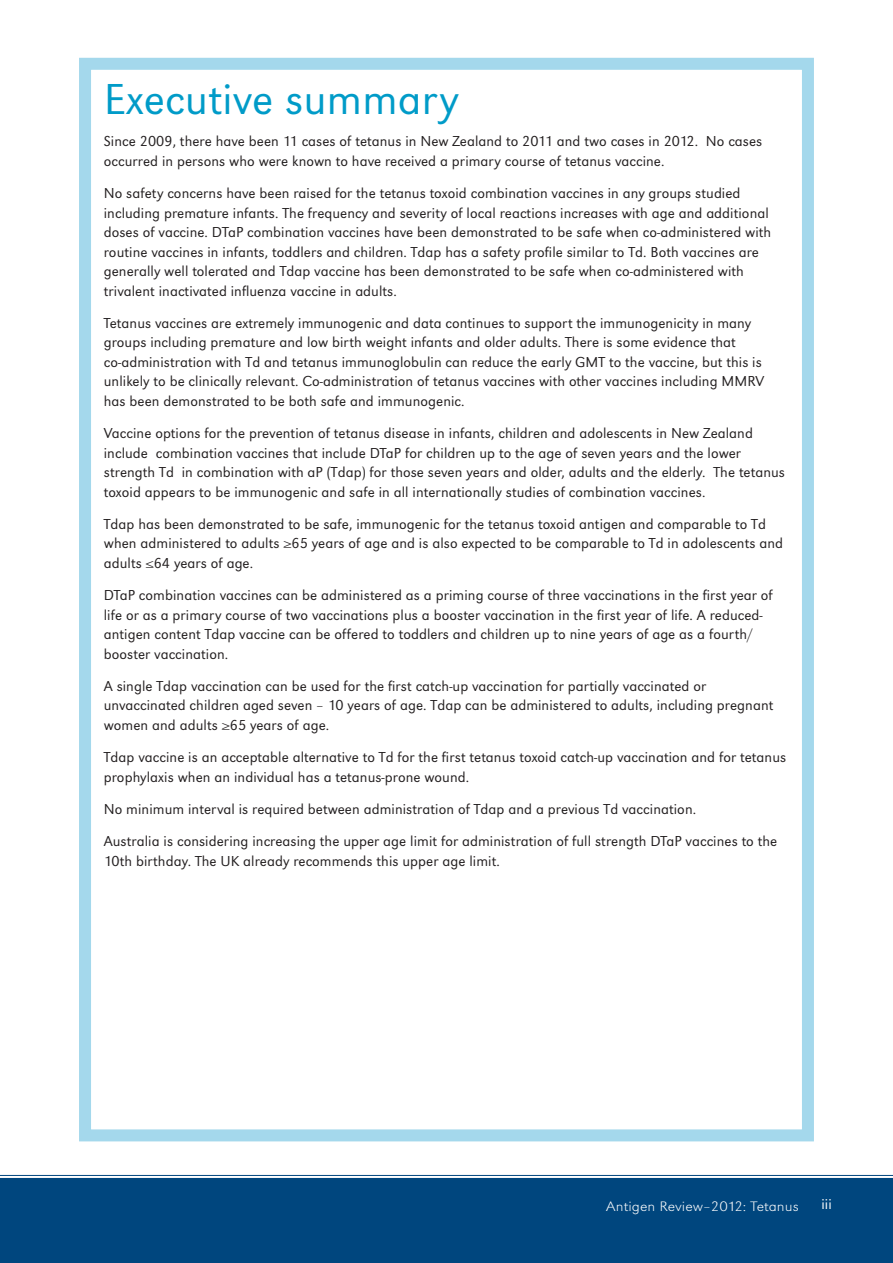
<style>
.page{position:relative;width:893px;height:1263px;background:#fff}
.page>*{position:absolute;margin:0;border:0;box-sizing:border-box;transform-origin:0 0}
.t1{font:300 45px "Grot Macron";letter-spacing:.005em;color:#009bc8}
.t2{font:300 15px/19.5px "Grot Macron";letter-spacing:.005em;color:#231f20}
.t3{font:300 15px "Grot Macron";color:#fff}
.t4{font:14.25px "Grot Macron Extra Lt";letter-spacing:.005em;color:#fff;scale:1.12 1}
</style>
<div class="page">
<div style="left:0;top:1178px;width:893px;height:85px;background:#00467e"></div>
<hr style="left:0;top:1175px;width:893px;height:1px;background:#00467e">
<div style="left:79px;top:58px;width:735px;height:1083px;border:12px solid #a4d8ec"></div>
<h1 class="t1" style="left:104px;top:74px;width:356px">Executive summary</h1>
<p class="t2" style="left:104px;top:132px;width:660px">Since 2009, there have been 11 cases of tetanus in New Zealand to 2011 and two cases in 2012. No cases occurred in persons who were known to have received a primary course of tetanus vaccine.</p>
<p class="t2" style="left:104px;top:184px;width:669px">No safety concerns have been raised for the tetanus toxoid combination vaccines in any groups studied including premature infants. The frequency and severity of local reactions increases with age and additional doses of vaccine. DTaP combination vaccines have been demonstrated to be safe when co-administered with routine vaccines in infants, toddlers and children. Tdap has a safety profile similar to Td. Both vaccines are generally well tolerated and Tdap vaccine has been demonstrated to be safe when co-administered with trivalent inactivated influenza vaccine in adults.</p>
<p class="t2" style="left:104px;top:313px;width:662px">Tetanus vaccines are extremely immunogenic and data continues to support the immunogenicity in many groups including premature and low birth weight infants and older adults. There is some evidence that co-administration with Td and tetanus immunoglobulin can reduce the early GMT to the vaccine, but this is unlikely to be clinically relevant. Co-administration of tetanus vaccines with other vaccines including MMRV has been demonstrated to be both safe and immunogenic.</p>
<p class="t2" style="left:104px;top:424px;width:683px">Vaccine options for the prevention of tetanus disease in infants, children and adolescents in New Zealand include combination vaccines that include DTaP for children up to the age of seven years and the lower strength Td in combination with aP (Tdap) for those seven years and older, adults and the elderly. The tetanus toxoid appears to be immunogenic and safe in all internationally studies of combination vaccines.</p>
<p class="t2" style="left:104px;top:514px;width:681px">Tdap has been demonstrated to be safe, immunogenic for the tetanus toxoid antigen and comparable to Td when administered to adults ≥65 years of age and is also expected to be comparable to Td in adolescents and adults ≤64 years of age.</p>
<p class="t2" style="left:104px;top:586px;width:670px">DTaP combination vaccines can be administered as a priming course of three vaccinations in the first year of life or as a primary course of two vaccinations plus a booster vaccination in the first year of life. A reduced&shy;antigen content Tdap vaccine can be offered to toddlers and children up to nine years of age as a fourth/ booster vaccination.</p>
<p class="t2" style="left:104px;top:676px;width:671px">A single Tdap vaccination can be used for the first catch-up vaccination for partially vaccinated or unvaccinated children aged seven – 10 years of age. Tdap can be administered to adults, including pregnant women and adults ≥65 years of age.</p>
<p class="t2" style="left:104px;top:748px;width:684px">Tdap vaccine is an acceptable alternative to Td for the first tetanus toxoid catch-up vaccination and for tetanus prophylaxis when an individual has a tetanus-prone wound.</p>
<p class="t2" style="left:104px;top:793px;width:675px;line-height:32.2px">No minimum interval is required between administration of Tdap and a previous Td vaccination.<br>Australia is considering increasing the upper age limit for administration of full strength DTaP vaccines to the</p>
<p class="t2" style="left:104px;top:851px;width:397px">10th birthday. The UK already recommends this upper age limit.</p>
<p class="t4" style="left:606px;top:1197px;width:173px">Antigen Review–2012: Tetanus</p>
<p class="t3" style="left:821px;top:1195px;width:12px">iii</p>
</div>
